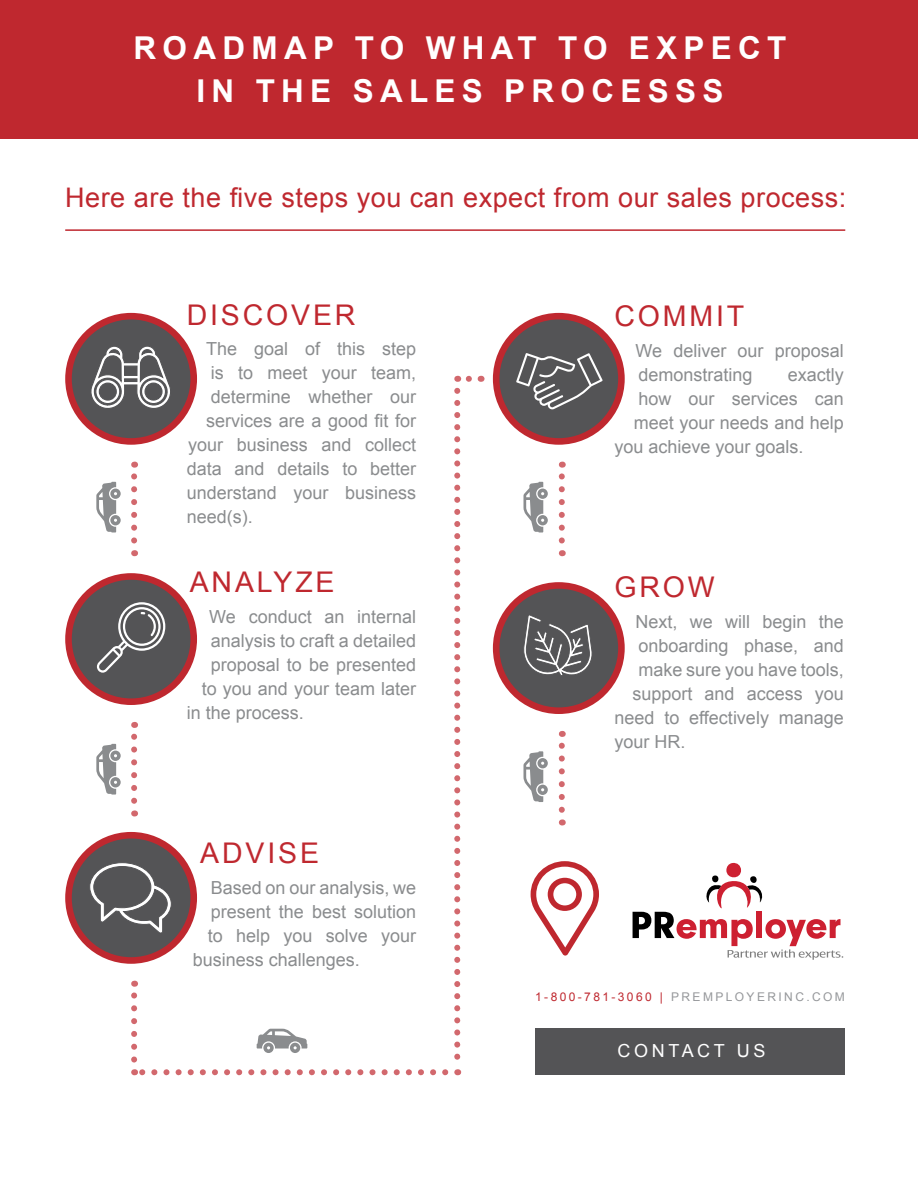
<style>
.page{position:relative;width:918px;height:1188px;background:#fff}
.page>*{position:absolute;margin:0;border:0;box-sizing:border-box;transform-origin:0 0}
.t1{font:700 31.5px/43.5px "Arial";letter-spacing:.2em;color:#fff;text-align:center}
.t2{font:28.5px "Arial";letter-spacing:.1em;color:#bf282f}
.t3{font:27px "Arial";letter-spacing:.02em;color:#bf282f}
.t4{font:18px/24px "Arial";color:#8a8c8e}
.t5{font:18px "Arial";letter-spacing:.2em;color:#fff}
.t6{font:12px "Arial";letter-spacing:.2em;color:#95979a}
.s1{color:#bf282f}
</style>
<div class="page">
<svg style="left:633px;top:862px;width:210px;height:98px"></svg>
<div style="left:0;top:0;width:918px;height:138px;background:#bf282f"></div>
<hr style="left:65px;top:229px;width:780px;height:2px;background:#bf282f">
<svg style="left:131px;top:462px;width:6px;height:79px"></svg>
<svg style="left:559px;top:462px;width:6px;height:79px"></svg>
<svg style="left:131px;top:722px;width:6px;height:79px"></svg>
<svg style="left:559px;top:731px;width:6px;height:79px"></svg>
<svg style="left:457px;top:376px;width:12px;height:6px"></svg>
<svg style="left:454px;top:391px;width:6px;height:684px"></svg>
<svg style="left:134px;top:1069px;width:311px;height:6px"></svg>
<svg style="left:131px;top:981px;width:6px;height:79px"></svg>
<svg style="left:68px;top:316px;width:126px;height:125px;background:#634d50"></svg>
<div style="left:65px;top:313px;width:132px;height:132px;border:7px solid #bf282f;border-radius:50%"></div>
<div style="left:496px;top:316px;width:125px;height:125px;background:#545456;border-radius:50%"></div>
<div style="left:493px;top:313px;width:132px;height:132px;border:7px solid #bf282f;border-radius:50%"></div>
<div style="left:68px;top:576px;width:126px;height:126px;background:#545456;border-radius:50%"></div>
<div style="left:65px;top:573px;width:132px;height:132px;border:7px solid #bf282f;border-radius:50%"></div>
<div style="left:496px;top:585px;width:125px;height:126px;background:#545456;border-radius:50%"></div>
<div style="left:493px;top:582px;width:132px;height:132px;border:7px solid #bf282f;border-radius:50%"></div>
<svg style="left:68px;top:835px;width:126px;height:125px;background:#624d50"></svg>
<div style="left:65px;top:832px;width:132px;height:132px;border:7px solid #bf282f;border-radius:50%"></div>
<svg style="left:524px;top:615px;width:68px;height:60px"></svg>
<svg style="left:97px;top:602px;width:68px;height:71px"></svg>
<svg style="left:531px;top:861px;width:68px;height:95px"></svg>
<svg style="left:516px;top:353px;width:87px;height:56px"></svg>
<svg style="left:89px;top:336px;width:83px;height:76px;background:#777678"></svg>
<svg style="left:89px;top:862px;width:83px;height:72px;background:#6c6c6d"></svg>
<svg style="left:96px;top:482px;width:25px;height:50px"></svg>
<svg style="left:523px;top:482px;width:25px;height:50px"></svg>
<svg style="left:96px;top:744px;width:25px;height:51px"></svg>
<svg style="left:523px;top:751px;width:25px;height:51px"></svg>
<svg style="left:257px;top:1029px;width:50px;height:24px"></svg>
<div style="left:536px;top:1029px;width:309px;height:46px;background:#545456"></div>
<h1 class="t1" style="left:134px;top:27px;width:654px">ROADMAP TO WHAT TO EXPECT<br>IN THE SALES PROCESSS</h1>
<h3 class="t3" style="left:65px;top:180px;width:783px">Here are the five steps you can expect from our sales process:</h3>
<h2 class="t2" style="left:187px;top:296px;width:170px">DISCOVER</h2>
<p class="t4" style="left:206px;top:337px;width:211px">The goal of this step</p>
<p class="t4" style="left:211px;top:361px;width:207px">is to meet your team,</p>
<p class="t4" style="left:211px;top:385px;width:207px">determine whether our</p>
<p class="t4" style="left:206px;top:409px;width:211px">services are a good fit for</p>
<p class="t4" style="left:188px;top:433px;width:229px">your business and collect</p>
<p class="t4" style="left:187px;top:457px;width:231px">data and details to better</p>
<p class="t4" style="left:187px;top:481px;width:231px">understand your business</p>
<p class="t4" style="left:187px;top:505px;width:68px">need(s).</p>
<h2 class="t2" style="left:190px;top:564px;width:146px">ANALYZE</h2>
<p class="t4" style="left:209px;top:605px;width:208px">We conduct an internal</p>
<p class="t4" style="left:211px;top:629px;width:207px">analysis to craft a detailed</p>
<p class="t4" style="left:211px;top:653px;width:207px">proposal to be presented</p>
<p class="t4" style="left:202px;top:677px;width:216px">to you and your team later</p>
<p class="t4" style="left:187px;top:701px;width:119px">in the process.</p>
<h2 class="t2" style="left:200px;top:834px;width:120px">ADVISE</h2>
<p class="t4" style="left:211px;top:876px;width:207px">Based on our analysis, we</p>
<p class="t4" style="left:211px;top:900px;width:207px">present the best solution</p>
<p class="t4" style="left:208px;top:924px;width:210px">to help you solve your</p>
<p class="t4" style="left:193px;top:948px;width:169px">business challenges.</p>
<h2 class="t2" style="left:614px;top:297px;width:131px">COMMIT</h2>
<p class="t4" style="left:635px;top:339px;width:210px">We deliver our proposal demonstrating</p>
<p class="t4" style="left:788px;top:363px;width:58px">exactly</p>
<p class="t4" style="left:638px;top:387px;width:207px">how our services can</p>
<p class="t4" style="left:634px;top:411px;width:211px">meet your needs and help</p>
<p class="t4" style="left:614px;top:435px;width:191px">you achieve your goals.</p>
<h2 class="t2" style="left:614px;top:568px;width:102px">GROW</h2>
<p class="t4" style="left:635px;top:609px;width:210px">Next, we will begin the</p>
<p class="t4" style="left:638px;top:633px;width:207px">onboarding phase, and</p>
<p class="t4" style="left:638px;top:657px;width:207px">make sure you have tools,</p>
<p class="t4" style="left:632px;top:681px;width:213px">support and access you</p>
<p class="t4" style="left:614px;top:705px;width:231px">need to effectively manage</p>
<p class="t4" style="left:614px;top:729px;width:73px">your HR.</p>
<p class="t6" style="left:535px;top:989px;width:311px"><span class="s1">1-800-781-3060 |</span> PREMPLOYERINC.COM</p>
<p class="t5" style="left:618px;top:1039px;width:149px">CONTACT US</p>
</div>
